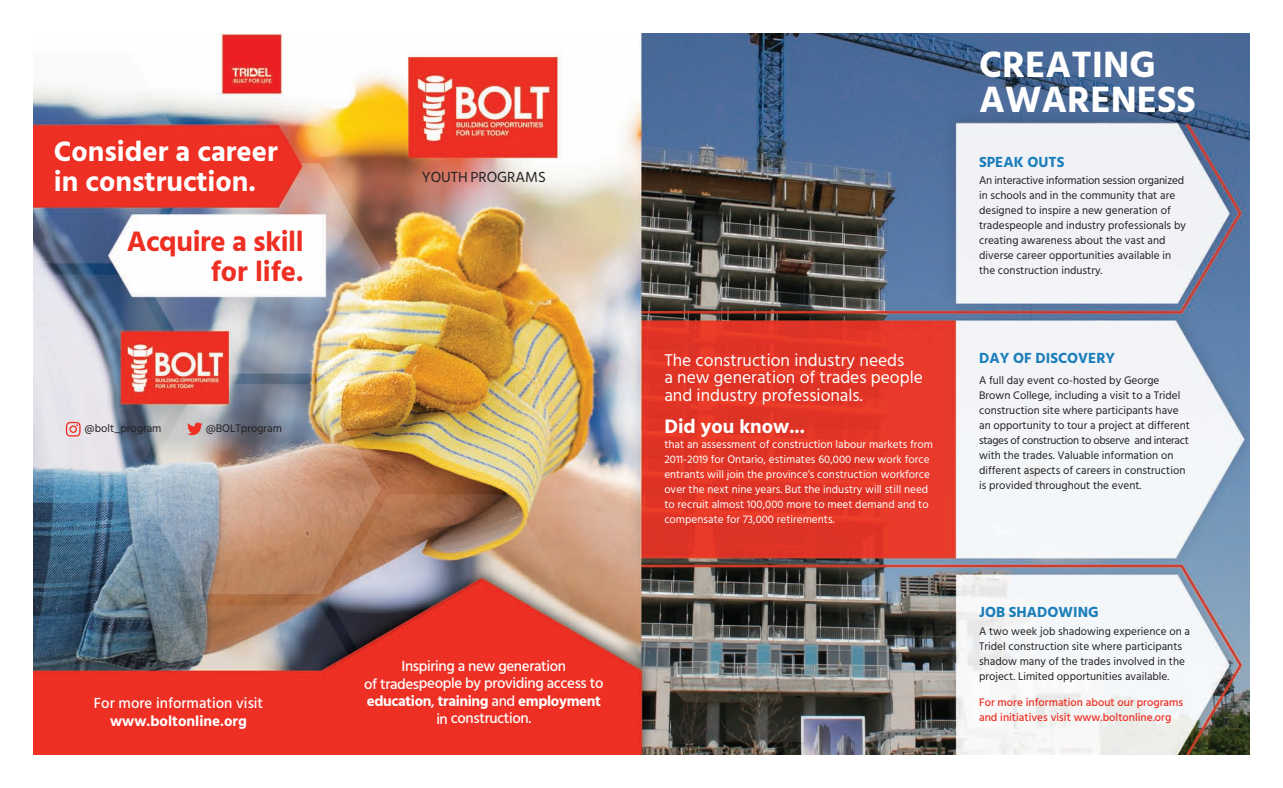
<style>
.page{position:relative;width:1283px;height:788px;background:#fff}
.page>*{position:absolute;margin:0;border:0;box-sizing:border-box;transform-origin:0 0}
.t1{font:700 37.5px/35px "Hind";color:#fff}
.t2{font:700 28.75px/30px "Hind";color:#fff}
.t3{font:700 28.75px/30px "Hind";letter-spacing:-.015em;color:#ee2e22;text-align:right}
.t4{font:700 20px "Hind";color:#fff}
.t5{font:17.5px/17.5px "Hind";color:#fff}
.t6{font:500 15px/17.5px "Hind";letter-spacing:-.025em;color:#fff;text-align:center}
.t7{font:700 15px "Hind";color:#1b7ebb}
.t8{font:500 15px "Hind";color:#fff}
.t9{font:700 15px "Hind";color:#fff}
.t10{font:15px "Hind";color:#231f20}
.t11{font:11.25px/15px "Hind";color:#231f20}
.t12{font:11.25px/15px "Hind";color:#fff}
.t13{font:500 11.25px/15px "Hind";color:#ee2e22}
.s1{font-weight:700}
</style>
<div class="page">
<img style="left:34px;top:34px;width:1215px;height:720px">
<svg style="left:187px;top:422px;width:16px;height:13px"></svg>
<svg style="left:66px;top:422px;width:15px;height:14px"></svg>
<h2 class="t2" style="left:54px;top:136px;width:226px">Consider a career in construction.</h2>
<h2 class="t3" style="left:127px;top:226px;width:178px">Acquire a skill for life.</h2>
<p class="t11" style="left:84px;top:422px;width:78px">@bolt_program</p>
<p class="t11" style="left:206px;top:422px;width:78px">@BOLTprogram</p>
<h3 class="t8" style="left:94px;top:692px;width:171px">For more information visit</h3>
<h3 class="t9" style="left:110px;top:711px;width:138px">www.boltonline.org</h3>
<h3 class="t10" style="left:422px;top:167px;width:126px">YOUTH PROGRAMS</h3>
<h3 class="t6" style="left:364px;top:658px;width:241px">Inspiring a new generation<br>of tradespeople by providing access to <span class="s1">education</span>, <span class="s1">training</span> and <span class="s1">employment </span>in construction.</h3>
<h3 class="t5" style="left:664px;top:352px;width:260px">The construction industry needs<br>a new generation of trades people and industry professionals.</h3>
<h3 class="t4" style="left:664px;top:414px;width:142px">Did you know...</h3>
<p class="t12" style="left:664px;top:437px;width:270px">that an assessment of construction labour markets from 2011-2019 for Ontario, estimates 60,000 new work force entrants will join the province’s construction workforce over the next nine years. But the industry will still need to recruit almost 100,000 more to meet demand and to compensate for 73,000 retirements.</p>
<h1 class="t1" style="left:979px;top:47px;width:218px">CREATING<br>AWARENESS</h1>
<h3 class="t7" style="left:979px;top:153px;width:87px">SPEAK OUTS</h3>
<p class="t11" style="left:979px;top:174px;width:208px">An interactive information session organized in schools and in the community that are designed to inspire a new generation of tradespeople and industry professionals by creating awareness about the vast and diverse career opportunities available in the construction industry.</p>
<h3 class="t7" style="left:979px;top:349px;width:138px">DAY OF DISCOVERY</h3>
<p class="t11" style="left:979px;top:374px;width:212px">A full day event co-hosted by George Brown College, including a visit to a Tridel construction site where participants have an opportunity to tour a project at different stages of construction to observe and interact with the trades. Valuable information on different aspects of careers in construction is provided throughout the event.</p>
<h3 class="t7" style="left:979px;top:603px;width:121px">JOB SHADOWING</h3>
<p class="t11" style="left:979px;top:624px;width:212px">A two week job shadowing experience on a Tridel construction site where participants shadow many of the trades involved in the project. Limited opportunities available.</p>
<p class="t13" style="left:979px;top:695px;width:206px">For more information about our programs and initiatives visit www.boltonline.org</p>
</div>
